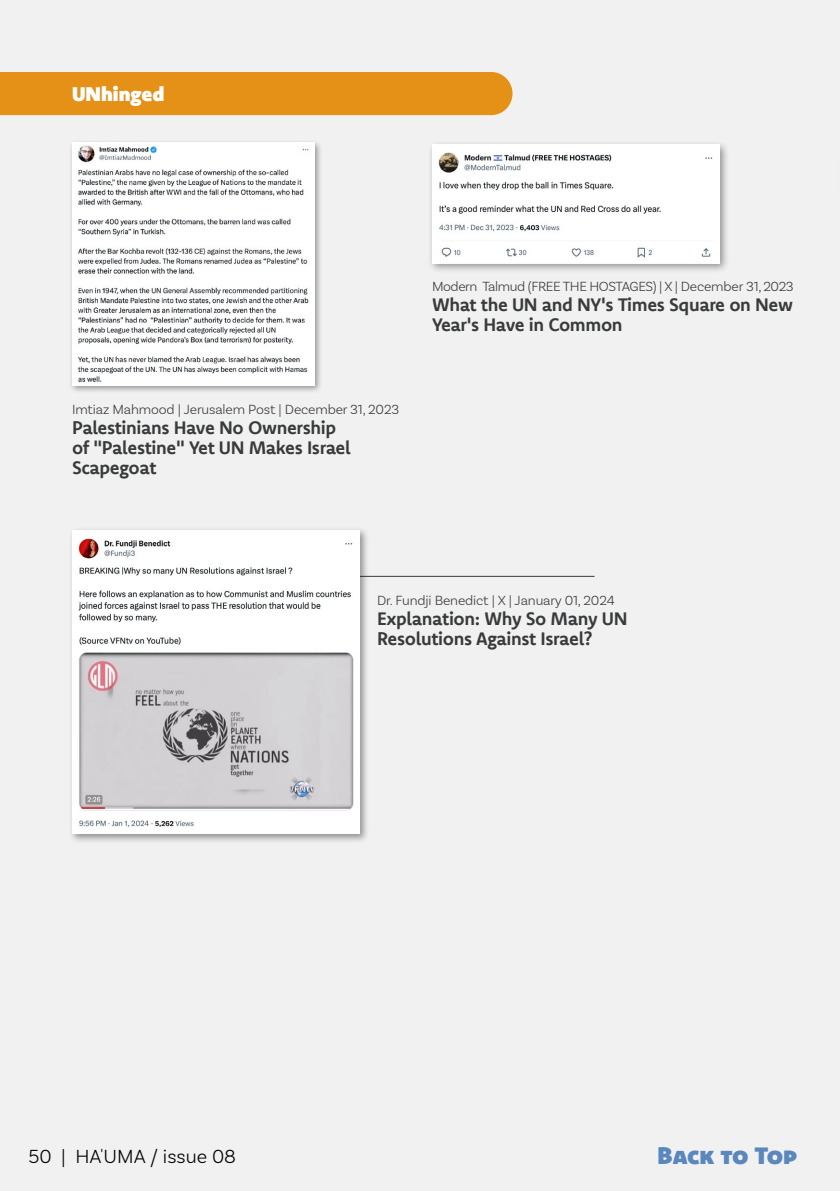
<style>
.page{position:relative;width:840px;height:1191px;background:#fff}
.page>*{position:absolute;margin:0;border:0;box-sizing:border-box;transform-origin:0 0}
.t1{font:24px "Komet Black SC";letter-spacing:-.01em;color:#5b87bd}
.t2{font:300 20px "Basic Sans";color:#000}
.t3{font:900 20px "Komet";color:#fff}
.t4{font:700 18.2px/20px "Komet";letter-spacing:-.02em;color:#383a3b}
.t5{font:300 14px "Basic Sans";letter-spacing:-.01em;color:#393a3b}
.t6{font:300 14px "Basic Sans";letter-spacing:-.03em;color:#393a3b}
</style>
<div class="page">
<div style="left:0;top:0;width:839px;height:1191px;background:#f1f1f1"></div>
<div style="left:427px;top:140px;width:302px;height:134px;background:#000;opacity:.4"></div>
<img style="left:432px;top:145px;width:287px;height:118px">
<div style="left:68px;top:139px;width:254px;height:255px;background:#000;opacity:.4"></div>
<img style="left:72px;top:143px;width:242px;height:242px">
<hr style="left:341px;top:576px;width:253px;height:1px;background:#383a3b">
<div style="left:68px;top:526px;width:301px;height:317px;background:#000;opacity:.4"></div>
<img style="left:72px;top:530px;width:287px;height:304px">
<div style="left:0;top:72px;width:512px;height:43px;background:#e59118"></div>
<svg style="left:839px;top:154px;width:1px;height:44px"></svg>
<p class="t3" style="left:72px;top:81px;width:94px">UNhinged</p>
<p class="t5" style="left:72px;top:401px;width:328px">Imtiaz Mahmood | Jerusalem Post | December 31, 2023</p>
<p class="t4" style="left:72px;top:417px;width:280px">Palestinians Have No Ownership of "Palestine" Yet UN Makes Israel<br>Scapegoat</p>
<p class="t6" style="left:432px;top:278px;width:363px">Modern Talmud (FREE THE HOSTAGES) | X | December 31, 2023</p>
<p class="t4" style="left:432px;top:294px;width:362px">What the UN and NY's Times Square on New<br>Year's Have in Common</p>
<p class="t5" style="left:377px;top:591px;width:239px">Dr. Fundji Benedict | X | January 01, 2024</p>
<p class="t4" style="left:377px;top:608px;width:252px">Explanation: Why So Many UN<br>Resolutions Against Israel?</p>
<p class="t2" style="left:28px;top:1144px;width:209px">50 | HA'UMA / issue 08</p>
<h1 class="t1" style="left:657px;top:1140px;width:141px">Back to Top</h1>
</div>
